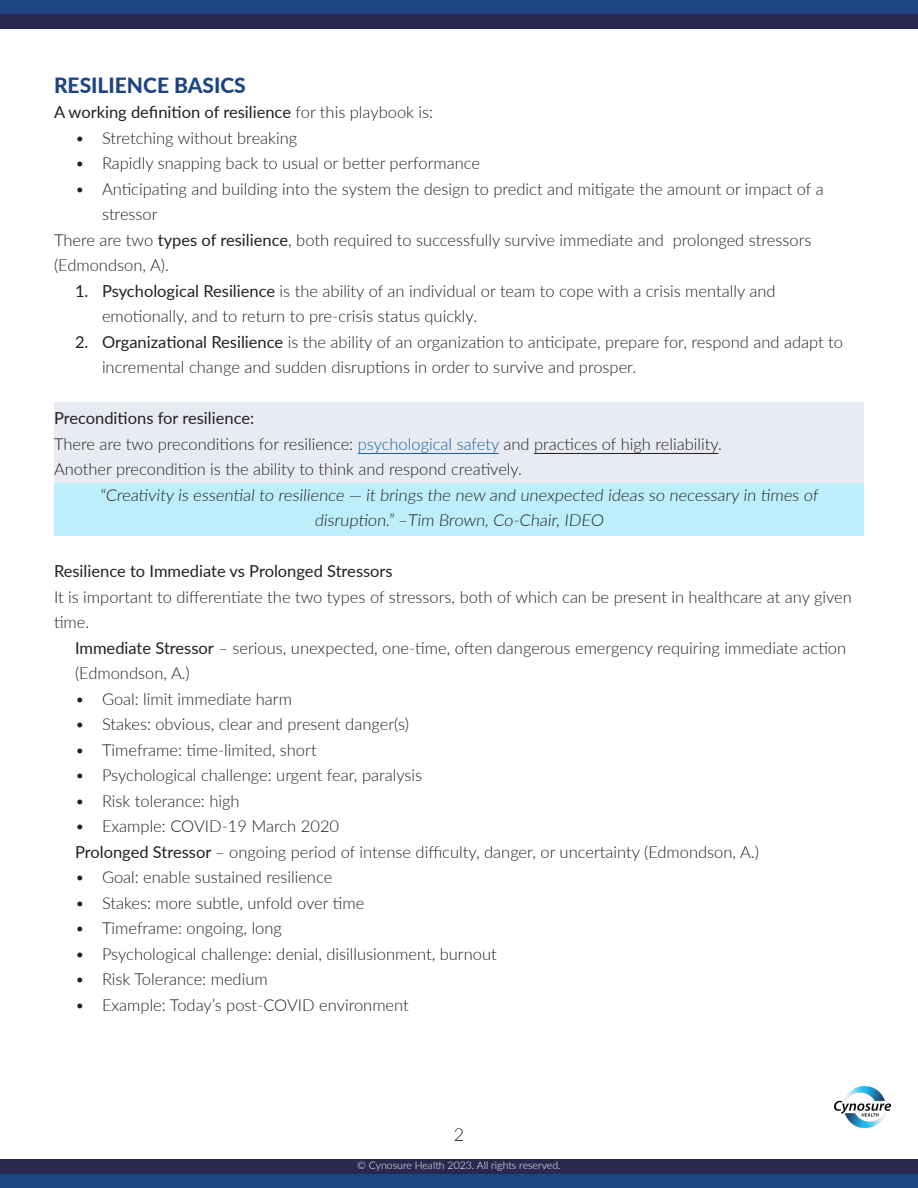
<style>
.page{position:relative;width:918px;height:1188px;background:#fff}
.page>*{position:absolute;margin:0;border:0;box-sizing:border-box;transform-origin:0 0}
.t1{font:800 21px "Lato";color:#1d4483}
.t2{font:300 18px "Lato";color:#231f20}
.t3{font:300 16.5px/25.5px "Lato";color:#231f20}
.t4{font:16.5px "Lato";color:#231f20}
.t5{font:300 10.5px "Lato";color:#fff}
.s1{font-weight:300}
.s2{font-weight:400}
.s3{color:#175d9e}
</style>
<div class="page">
<div style="left:54px;top:483px;width:810px;height:52px;background:#bdeefb"></div>
<div style="left:54px;top:403px;width:810px;height:80px;background:#e8ecf2"></div>
<div style="left:0;top:0;width:918px;height:14px;background:#1d4483"></div>
<div style="left:0;top:14px;width:918px;height:15px;background:#292950"></div>
<div style="left:0;top:1174px;width:918px;height:14px;background:#1d4483"></div>
<div style="left:0;top:1159px;width:918px;height:15px;background:#292950"></div>
<hr style="left:358px;top:453px;width:141px;height:1px;background:#175d9e">
<hr style="left:534px;top:453px;width:184px;height:1px;background:#231f20">
<img style="left:835px;top:1086px;width:55px;height:42px">
<p class="t1" style="left:54px;top:69px;width:193px">RESILIENCE BASICS</p>
<p class="t4" style="left:54px;top:100px;width:381px">A working definition of resilience <span class="s1">for this playbook is:</span></p>
<p class="t3" style="left:75px;top:124px;width:224px">• Stretching without breaking</p>
<p class="t3" style="left:75px;top:150px;width:407px">• Rapidly snapping back to usual or better performance</p>
<p class="t3" style="left:102px;top:175px;width:723px;text-indent:-27px">• Anticipating and building into the system the design to predict and mitigate the amount or impact of a stressor</p>
<p class="t3" style="left:54px;top:226px;width:759px">There are two <span class="s2">types of resilience</span>, both required to successfully survive immediate and prolonged stressors (Edmondson, A).</p>
<p class="t3" style="left:102px;top:277px;width:675px;text-indent:-27px"><span class="s2">1. Psychological Resilience</span> is the ability of an individual or team to cope with a crisis mentally and emotionally, and to return to pre-crisis status quickly.</p>
<p class="t3" style="left:102px;top:328px;width:743px;text-indent:-27px"><span class="s2">2. Organizational Resilience</span> is the ability of an organization to anticipate, prepare for, respond and adapt to incremental change and sudden disruptions in order to survive and prosper.</p>
<p class="t4" style="left:54px;top:406px;width:202px">Preconditions for resilience:</p>
<p class="t3" style="left:54px;top:430px;width:670px">There are two preconditions for resilience: <span class="s3">psychological safety</span> and practices of high reliability.</p>
<p class="t3" style="left:54px;top:456px;width:470px">Another precondition is the ability to think and respond creatively.</p>
<p class="t3" style="left:100px;top:481px;width:722px;text-align:center">“Creativity is essential to resilience — it brings the new and unexpected ideas so necessary in times of disruption.” –Tim Brown, Co-Chair, IDEO</p>
<p class="t4" style="left:54px;top:559px;width:340px">Resilience to Immediate vs Prolonged Stressors</p>
<p class="t3" style="left:54px;top:583px;width:799px">It is important to differentiate the two types of stressors, both of which can be present in healthcare at any given time.</p>
<p class="t3" style="left:75px;top:634px;width:773px"><span class="s2">Immediate Stressor</span> – serious, unexpected, one-time, often dangerous emergency requiring immediate action (Edmondson, A.)</p>
<p class="t3" style="left:75px;top:685px;width:219px">• Goal: limit immediate harm</p>
<p class="t3" style="left:75px;top:711px;width:336px">• Stakes: obvious, clear and present danger(s)</p>
<p class="t3" style="left:75px;top:736px;width:243px">• Timeframe: time-limited, short</p>
<p class="t3" style="left:75px;top:762px;width:349px">• Psychological challenge: urgent fear, paralysis</p>
<p class="t3" style="left:75px;top:787px;width:166px">• Risk tolerance: high</p>
<p class="t3" style="left:75px;top:813px;width:266px">• Example: COVID-19 March 2020</p>
<p class="t3" style="left:75px;top:838px;width:686px"><span class="s2">Prolonged Stressor</span> – ongoing period of intense difficulty, danger, or uncertainty (Edmondson, A.)</p>
<p class="t3" style="left:75px;top:864px;width:259px">• Goal: enable sustained resilience</p>
<p class="t3" style="left:75px;top:889px;width:291px">• Stakes: more subtle, unfold over time</p>
<p class="t3" style="left:75px;top:915px;width:209px">• Timeframe: ongoing, long</p>
<p class="t3" style="left:75px;top:940px;width:423px">• Psychological challenge: denial, disillusionment, burnout</p>
<p class="t3" style="left:75px;top:966px;width:194px">• Risk Tolerance: medium</p>
<p class="t3" style="left:75px;top:991px;width:335px">• Example: Today’s post-COVID environment</p>
<p class="t2" style="left:454px;top:1122px;width:12px">2</p>
<p class="t5" style="left:357px;top:1158px;width:205px">© Cynosure Health 2023. All rights reserved.</p>
</div>
